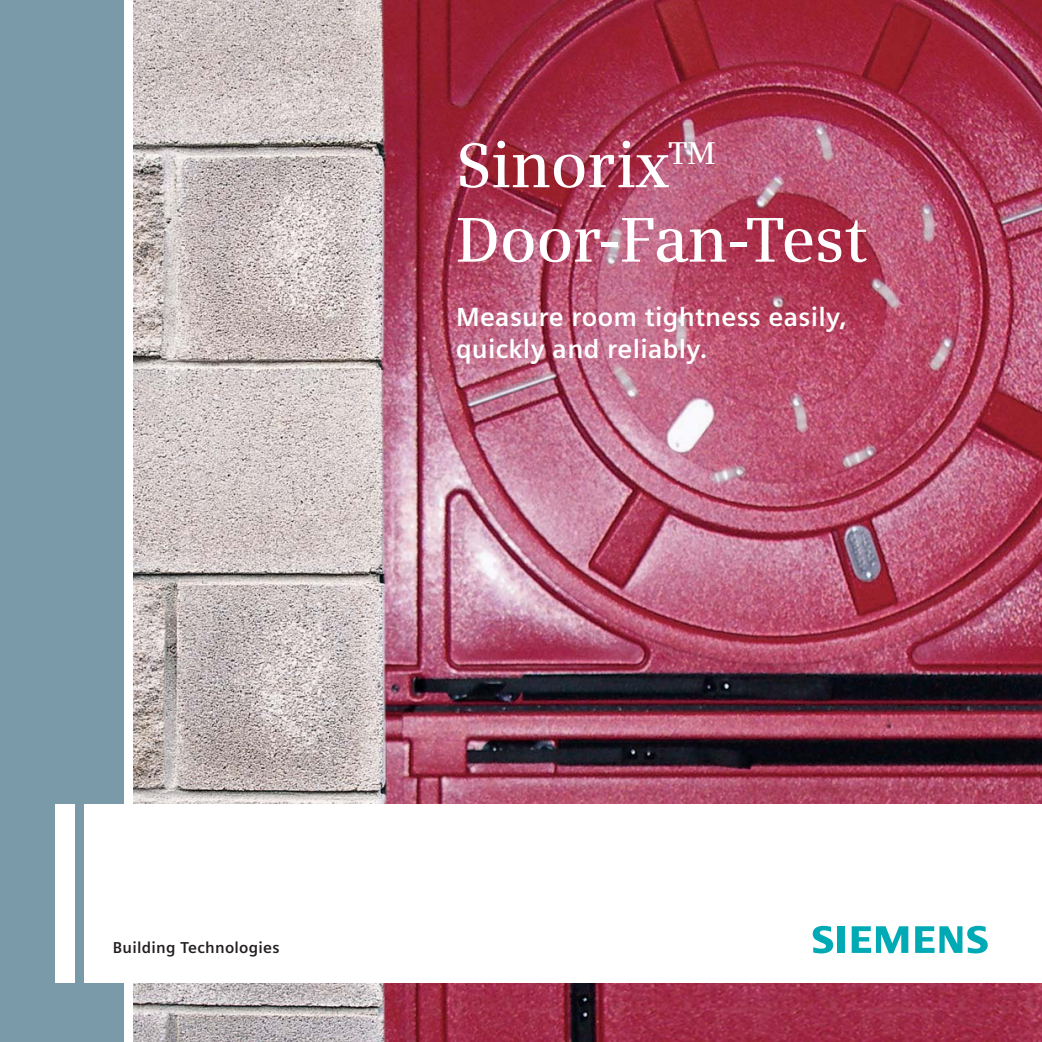
<style>
.page{position:relative;width:1042px;height:1042px;background:#fff}
.page>*{position:absolute;margin:0;border:0;box-sizing:border-box;transform-origin:0 0}
.t1{font:600 63px/74.4px "Siemens Serif";letter-spacing:-.01em;color:#fff}
.t2{font:700 26.25px/32.2px "Siemens Sans";letter-spacing:.01em;color:#fff}
.t3{font:700 15.75px "Siemens Sans";letter-spacing:.015em;color:#231f20}
</style>
<div class="page">
<img style="left:134px;top:0;width:908px;height:1042px">
<div style="left:0;top:0;width:124px;height:1042px;background:#7b9aa9"></div>
<div style="left:84px;top:804px;width:958px;height:179px;background:#fff"></div>
<div style="left:55px;top:804px;width:19px;height:179px;background:#fff"></div>
<svg style="left:813px;top:926px;width:20px;height:27px"></svg>
<div style="left:837px;top:926px;width:8px;height:27px;background:#00aab5"></div>
<svg style="left:851px;top:926px;width:57px;height:27px"></svg>
<svg style="left:915px;top:926px;width:72px;height:27px"></svg>
<h1 class="t1" style="left:456px;top:133px;width:412px">Sinorix<sup>TM<br></sup>Door-Fan-Test</h1>
<p class="t2" style="left:456px;top:303px;width:392px">Measure room tightness easily, quickly and reliably.</p>
<p class="t3" style="left:113px;top:941px;width:168px">Building Technologies</p>
</div>
